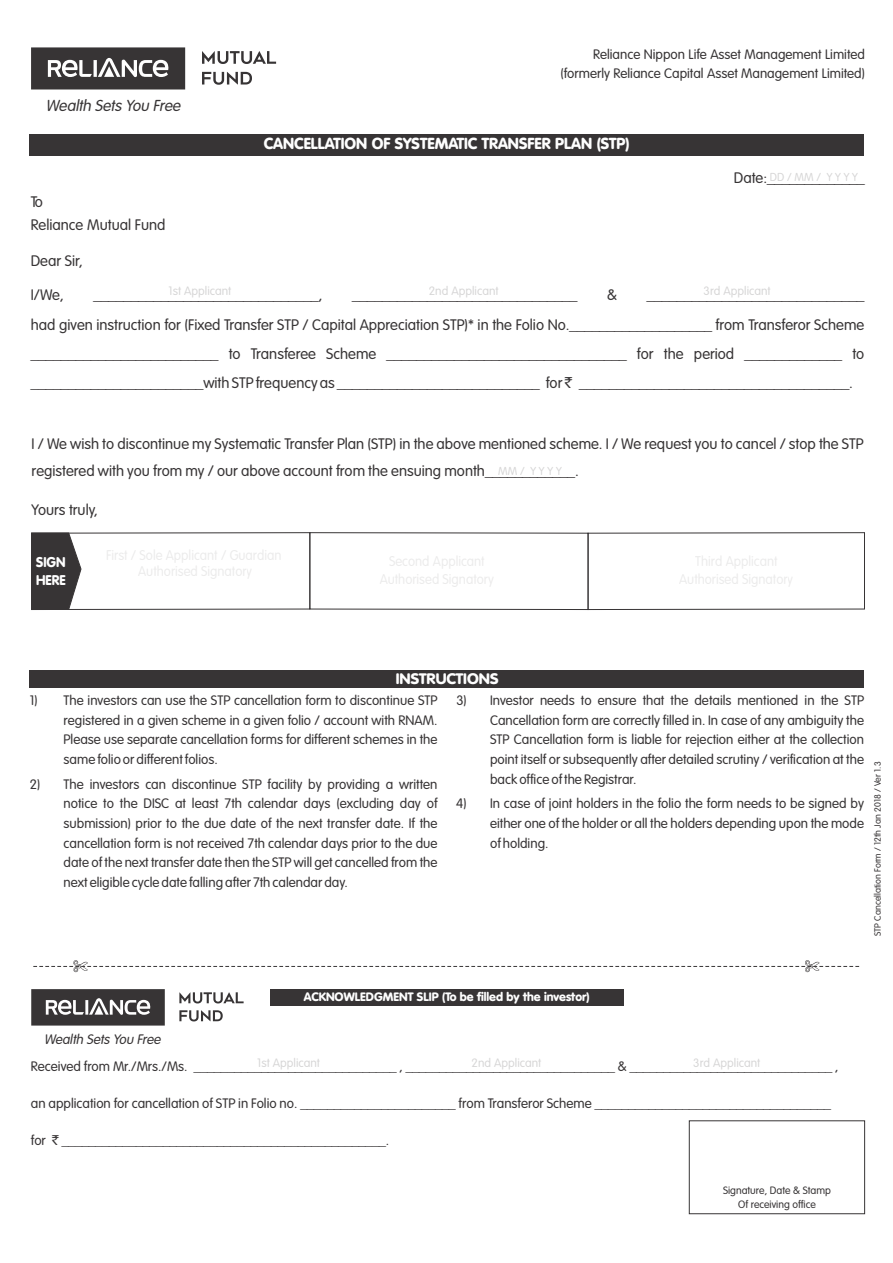
<style>
.page{position:relative;width:893px;height:1263px;background:#fff}
.page>*{position:absolute;margin:0;border:0;box-sizing:border-box;transform-origin:0 0}
.t1{font:900 15.75px "VAG Rounded Std";color:#fefefe}
.t2{font:italic 300 15.6px "VAG Rounded Std";color:#373435}
.t3{font:300 15px/29.2px "VAG Rounded Std";color:#373435}
.t4{font:900 15px "VAG Rounded Std";color:#fefefe;scale:1.06 1}
.t5{font:900 13.95px/17.7px "VAG Rounded Std";color:#fefefe;scale:.96 1}
.t6{font:300 13.5px/19.6px "VAG Rounded Std";color:#373435;text-align:justify}
.t7{font:italic 300 13.5px "VAG Rounded Std";color:#373435}
.t8{font:300 12px "VAG Rounded Std";color:rgb(55 52 53/.2)}
.t9{font:900 12px "VAG Rounded Std";color:#fefefe}
.t10{font:300 11.4px "VAG Rounded Std";color:rgb(55 52 53/.2)}
.t11{font:300 10.5px/13.8px "VAG Rounded Std";color:#373435;text-align:center}
.t12{font:300 9px "VAG Rounded Std";color:#373435}
.s1{font-family:"Rupee Foradian";font-weight:400}
</style>
<div class="page">
<svg style="left:179px;top:992px;width:65px;height:11px"></svg>
<svg style="left:179px;top:1010px;width:44px;height:11px"></svg>
<div style="left:31px;top:989px;width:134px;height:36px;background:#373435"></div>
<svg style="left:46px;top:998px;width:105px;height:17px"></svg>
<svg style="left:202px;top:51px;width:74px;height:13px"></svg>
<svg style="left:202px;top:72px;width:50px;height:13px"></svg>
<div style="left:31px;top:47px;width:154px;height:42px;background:#373435"></div>
<hr style="left:94px;top:60px;width:3px;height:17px;background:#fefefe">
<svg style="left:48px;top:60px;width:44px;height:17px"></svg>
<svg style="left:98px;top:58px;width:71px;height:19px"></svg>
<div style="left:29px;top:134px;width:835px;height:22px;background:#373435"></div>
<svg style="left:33px;top:960px;width:827px;height:12px"></svg>
<svg style="left:31px;top:532px;width:834px;height:78px"></svg>
<div style="left:270px;top:989px;width:353px;height:16px;background:#373435"></div>
<div style="left:30px;top:670px;width:834px;height:17px;background:#373435"></div>
<div style="left:689px;top:1120px;width:176px;height:94px;border:1px solid #373435"></div>
<p class="t2" style="left:46px;top:99px;width:139px">Wealth Sets You Free</p>
<p class="t3" style="left:31px;top:192px;width:136px;line-height:22.5px">To<br>Reliance Mutual Fund</p>
<p class="t3" style="left:31px;top:247px;width:53px">Dear Sir,</p>
<p class="t6" style="left:561px;top:45px;width:306px;text-align:right">Reliance Nippon Life Asset Management Limited (formerly Reliance Capital Asset Management Limited)</p>
<p class="t1" style="left:264px;top:137px;width:367px">CANCELLATION OF SYSTEMATIC TRANSFER PLAN (STP)</p>
<p class="t3" style="left:734px;top:164px;width:132px">Date:_____________</p>
<p class="t10" style="left:770px;top:172px;width:90px">DD / MM / Y Y Y Y</p>
<p class="t8" style="left:169px;top:285px;width:64px">1st Applicant</p>
<p class="t8" style="left:429px;top:285px;width:71px">2nd Applicant</p>
<p class="t8" style="left:704px;top:285px;width:69px">3rd Applicant</p>
<p class="t3" style="left:607px;top:282px;width:12px">&amp;</p>
<p class="t3" style="left:31px;top:282px;width:835px;text-align:justify;text-indent:616px">_____________________________ had given instruction for (Fixed Transfer STP / Capital Appreciation STP)* in the Folio No.___________________ from Transferor Scheme _________________________ to Transferee Scheme ________________________________ for the period _____________ to _______________________with STP frequency as ___________________________ for <span class="s1">`</span> ____________________________________.</p>
<p class="t3" style="left:31px;top:282px;width:34px">I/We,</p>
<p class="t3" style="left:94px;top:282px;width:230px">______________________________,</p>
<p class="t3" style="left:352px;top:282px;width:226px">______________________________</p>
<p class="t3" style="left:32px;top:431px;width:833px;line-height:27.3px">I / We wish to discontinue my Systematic Transfer Plan (STP) in the above mentioned scheme. I / We request you to cancel / stop the STP registered with you from my / our above account from the ensuing month____________.</p>
<p class="t10" style="left:498px;top:467px;width:65px">MM / Y Y Y Y</p>
<p class="t3" style="left:32px;top:496px;width:68px">Yours truly,</p>
<p class="t5" style="left:36px;top:555px;width:32px">SIGN<br>HERE</p>
<p class="t4" style="left:396px;top:673px;width:99px">INSTRUCTIONS</p>
<p class="t6" style="left:64px;top:691px;width:375px;text-indent:-34px">1) The investors can use the STP cancellation form to discontinue STP registered in a given scheme in a given folio / account with RNAM.<br>Please use separate cancellation forms for different schemes in the same folio or different folios.</p>
<p class="t6" style="left:64px;top:775px;width:375px;text-indent:-34px">2) The investors can discontinue STP facility by providing a written notice to the DISC at least 7th calendar days (excluding day of submission) prior to the due date of the next transfer date. If the cancellation form is not received 7th calendar days prior to the due date of the next transfer date then the STP will get cancelled from the next eligible cycle date falling after 7th calendar day.</p>
<p class="t6" style="left:490px;top:691px;width:375px;text-indent:-34px">3) Investor needs to ensure that the details mentioned in the STP Cancellation form are correctly filled in. In case of any ambiguity the STP Cancellation form is liable for rejection either at the collection point itself or subsequently after detailed scrutiny / verification at the back office of the Registrar.</p>
<p class="t6" style="left:490px;top:795px;width:375px;text-indent:-34px">4) In case of joint holders in the folio the form needs to be signed by either one of the holder or all the holders depending upon the mode of holding.</p>
<p class="t12" style="left:874px;top:936px;width:176px;rotate:-90deg">STP Cancellation Form / 12th Jan 2018 / Ver 1.3</p>
<p class="t7" style="left:44px;top:1033px;width:120px">Wealth Sets You Free</p>
<p class="t9" style="left:304px;top:991px;width:287px">ACKNOWLEDGMENT SLIP (To be filled by the investor)</p>
<p class="t8" style="left:257px;top:1058px;width:64px">1st Applicant</p>
<p class="t8" style="left:472px;top:1058px;width:71px">2nd Applicant</p>
<p class="t8" style="left:693px;top:1058px;width:69px">3rd Applicant</p>
<p class="t6" style="left:31px;top:1058px;width:809px">Received from Mr./Mrs./Ms. ______________________________ , _______________________________ &amp; ______________________________ ,</p>
<p class="t6" style="left:31px;top:1095px;width:802px">an application for cancellation of STP in Folio no. _______________________ from Transferor Scheme ___________________________________</p>
<p class="t6" style="left:31px;top:1132px;width:360px">for <span class="s1">`</span> ________________________________________________.</p>
<p class="t11" style="left:723px;top:1184px;width:110px">Signature, Date &amp; Stamp<br>Of receiving office</p>
</div>
